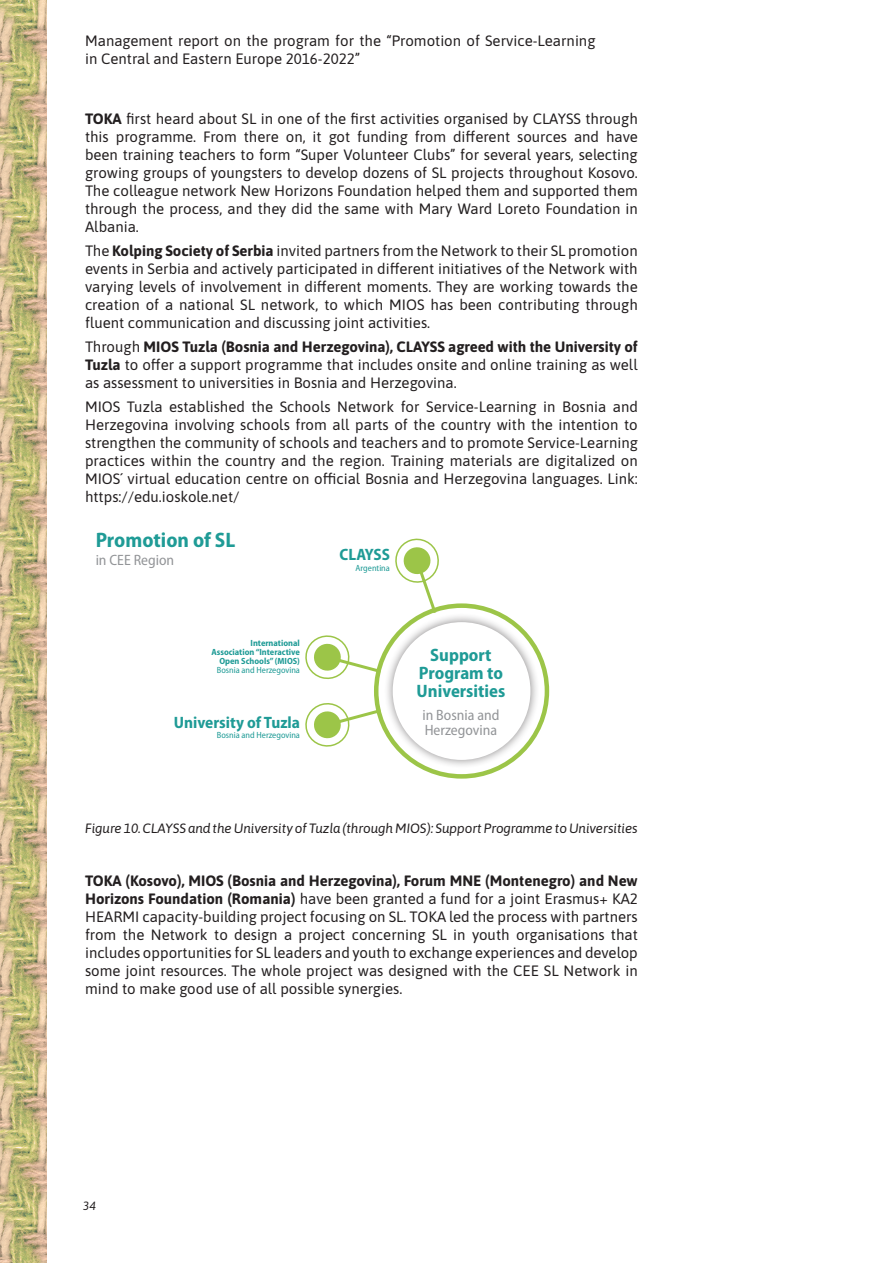
<style>
.page{position:relative;width:893px;height:1263px;background:#fff}
.page>*{position:absolute;margin:0;border:0;box-sizing:border-box;transform-origin:0 0}
.t1{font:700 semi-condensed 21px "Myriad Pro";color:#1f9b96}
.t2{font:700 semi-condensed 18px/18px "Myriad Pro";color:#1f9b96;text-align:center}
.t3{font:700 semi-condensed 16.5px "Myriad Pro";color:#1f9b96}
.texto_corrido{font:15px/18px "Asap";color:#231f20;text-align:justify}
.t4{font:semi-condensed 15px/15px "Myriad Pro";color:#939598}
.escuelas{font:italic 13.5px "Asap";letter-spacing:-.005em;color:#231f20}
.t5{font:italic 12px "Asap";color:#231f20}
.t6{font:700 semi-condensed 9px/9px "Myriad Pro";color:#1f9b96;text-align:right}
.t7{font:semi-condensed 9px "Myriad Pro";color:#1f9b96}
.s1{font-weight:700}
</style>
<div class="page">
<img style="left:0;top:0;width:47px;height:1263px">
<svg style="left:305px;top:701px;width:79px;height:46px"></svg>
<svg style="left:305px;top:635px;width:79px;height:46px"></svg>
<svg style="left:395px;top:538px;width:46px;height:75px"></svg>
<div style="left:374px;top:603px;width:175px;height:176px;border:4px solid #9cc548;border-radius:50%"></div>
<div style="left:384px;top:613px;width:155px;height:156px;background:#231f20;opacity:.5"></div>
<div style="left:393px;top:622px;width:137px;height:138px;background:#fff;border-radius:50%"></div>
<p class="texto_corrido" style="left:85px;top:31px;width:512px">Management report on the program for the “Promotion of Service-Learning in Central and Eastern Europe 2016-2022”</p>
<p class="texto_corrido" style="left:85px;top:109px;width:554px"><span class="s1">TOKA</span> first heard about SL in one of the first activities organised by CLAYSS through this programme. From there on, it got funding from different sources and have been training teachers to form “Super Volunteer Clubs” for several years, selecting growing groups of youngsters to develop dozens of SL projects throughout Kosovo.<br>The colleague network New Horizons Foundation helped them and supported them through the process, and they did the same with Mary Ward Loreto Foundation in Albania.</p>
<p class="texto_corrido" style="left:85px;top:241px;width:554px">The <span class="s1">Kolping Society of Serbia</span> invited partners from the Network to their SL promotion events in Serbia and actively participated in different initiatives of the Network with varying levels of involvement in different moments. They are working towards the creation of a national SL network, to which MIOS has been contributing through fluent communication and discussing joint activities.</p>
<p class="texto_corrido" style="left:85px;top:337px;width:554px">Through <span class="s1">MIOS Tuzla (Bosnia and Herzegovina), CLAYSS agreed with the University of Tuzla</span> to offer a support programme that includes onsite and online training as well as assessment to universities in Bosnia and Herzegovina.</p>
<p class="texto_corrido" style="left:85px;top:397px;width:554px">MIOS Tuzla established the Schools Network for Service-Learning in Bosnia and Herzegovina involving schools from all parts of the country with the intention to strengthen the community of schools and teachers and to promote Service-Learning practices within the country and the region. Training materials are digitalized on MIOS´ virtual education centre on official Bosnia and Herzegovina languages. Link: https://edu.ioskole.net/</p>
<p class="t1" style="left:96px;top:527px;width:141px">Promotion of SL</p>
<p class="t4" style="left:96px;top:553px;width:80px">in CEE Region</p>
<p class="t6" style="left:211px;top:638px;width:90px">International<br>Association “Interactive<br>Open Schools” (MIOS)</p>
<p class="t7" style="left:217px;top:665px;width:85px">Bosnia and Herzegovina</p>
<p class="t3" style="left:174px;top:712px;width:128px">University of Tuzla</p>
<p class="t7" style="left:217px;top:729px;width:85px">Bosnia and Herzegovina</p>
<p class="t3" style="left:340px;top:544px;width:52px">CLAYSS</p>
<p class="t7" style="left:356px;top:563px;width:36px">Argentina</p>
<p class="t2" style="left:417px;top:645px;width:90px">Support<br>Program to<br>Universities</p>
<p class="t4" style="left:422px;top:707px;width:79px">in Bosnia and<br>Herzegovina</p>
<p class="escuelas" style="left:85px;top:819px;width:554px">Figure 10. CLAYSS and the University of Tuzla (through MIOS): Support Programme to Universities</p>
<p class="texto_corrido" style="left:85px;top:871px;width:554px"><span class="s1">TOKA (Kosovo), MIOS (Bosnia and Herzegovina), Forum MNE (Montenegro) and New Horizons Foundation (Romania)</span> have been granted a fund for a joint Erasmus+ KA2<br>HEARMI capacity-building project focusing on SL. TOKA led the process with partners from the Network to design a project concerning SL in youth organisations that includes opportunities for SL leaders and youth to exchange experiences and develop some joint resources. The whole project was designed with the CEE SL Network in mind to make good use of all possible synergies.</p>
<p class="t5" style="left:83px;top:1198px;width:14px">34</p>
</div>
